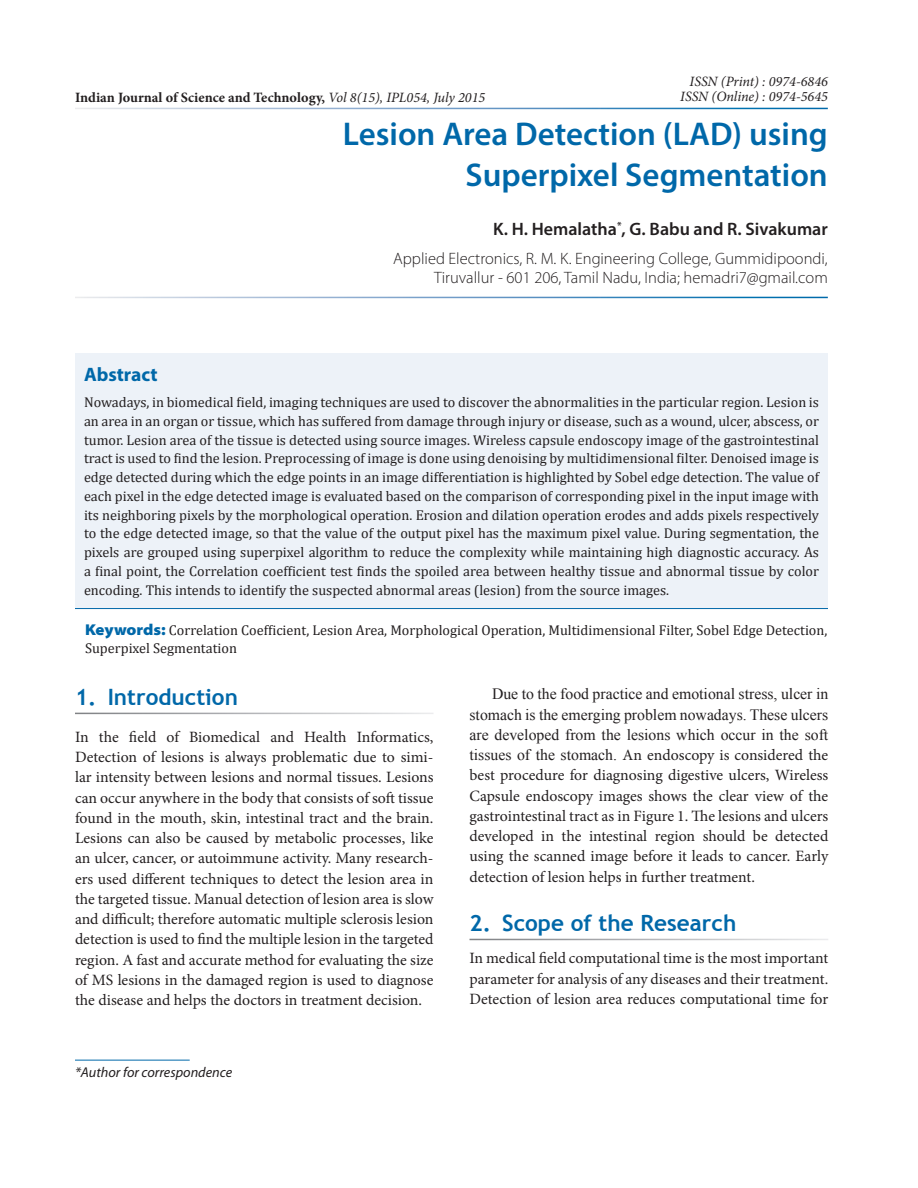
<style>
.page{position:relative;width:918px;height:1188px;background:#fff}
.page>*{position:absolute;margin:0;border:0;box-sizing:border-box;transform-origin:0 0}
.AT{font:600 33px/40.5px "Myriad Pro";color:#0068a9;text-align:right}
.t1{font:700 22.5px "Trebuchet MS";color:#0068a9}
.Abs_Head{font:700 19.5px "Myriad Pro";color:#0068a9}
.Author{font:600 18px "Myriad Pro";color:#231f20}
.Affiliation{font:300 16.5px/19.5px "Myriad Pro";color:#231f20;text-align:right}
.Text{font:15.75px/20.2px "Minion Pro";color:#231f20;text-align:justify}
.Text_Ind{font:15.75px/20.2px "Minion Pro";color:#231f20;text-align:justify}
.Abs_Text1{font:14.25px/18.8px "Cambria";color:#231f20;text-align:justify}
.Keyword{font:14.25px/18.8px "Cambria";color:#231f20}
.t2{font:700 14.25px "Minion Pro";color:#231f20}
.t3{font:italic 14.25px "Minion Pro";color:#231f20}
.Footnote1{font:italic 14.25px "Myriad Pro";color:#231f20}
.s1{font-weight:400;font-style:italic}
.s2{font-family:"Myriad Pro";font-weight:900;font-stretch:semi-expanded;font-size:15.75px;color:#0068a9}
.s3{font-family:"Times New Roman"}
</style>
<div class="page">
<div style="left:75px;top:353px;width:753px;height:255px;background:#edf2f8"></div>
<hr style="left:75px;top:608px;width:753px;height:1px;background:#0068a9">
<hr style="left:75px;top:1060px;width:115px;height:1px;background:#0068a9">
<p class="t3" style="left:690px;top:72px;width:140px">ISSN (Print) : 0974-6846</p>
<p class="t3" style="left:680px;top:87px;width:149px">ISSN (Online) : 0974-5645</p>
<p class="AT" style="left:343px;top:113px;width:486px">Lesion Area Detection (LAD) using<br>Superpixel Segmentation</p>
<p class="Author" style="left:493px;top:218px;width:336px">K. H. Hemalatha<sup>*</sup>, G. Babu and R. Sivakumar</p>
<p class="Affiliation" style="left:393px;top:248px;width:436px">Applied Electronics, R. M. K. Engineering College, Gummidipoondi,<br>Tiruvallur - 601 206, Tamil Nadu, India; hemadri7@gmail.com</p>
<p class="t2" style="left:75px;top:87px;width:412px">Indian Journal of Science and Technology, <span class="s1">Vol 8(15), IPL054, July 2015</span></p>
<p class="Abs_Head" style="left:84px;top:362px;width:75px">Abstract</p>
<p class="Abs_Text1" style="left:84px;top:393px;width:737px">Nowadays, in biomedical field, imaging techniques are used to discover the abnormalities in the particular region. Lesion is an area in an organ or tissue, which has suffered from damage through injury or disease, such as a wound, ulcer, abscess, or tumor. Lesion area of the tissue is detected using source images. Wireless capsule endoscopy image of the gastrointestinal tract is used to find the lesion. Preprocessing of image is done using denoising by multidimensional filter. Denoised image is edge detected during which the edge points in an image differentiation is highlighted by Sobel edge detection. The value of each pixel in the edge detected image is evaluated based on the comparison of corresponding pixel in the input image with its neighboring pixels by the morphological operation. Erosion and dilation operation erodes and adds pixels respectively to the edge detected image, so that the value of the output pixel has the maximum pixel value. During segmentation, the pixels are grouped using superpixel algorithm to reduce the complexity while maintaining high diagnostic accuracy. As a final point, the Correlation coefficient test finds the spoiled area between healthy tissue and abnormal tissue by color encoding. This intends to identify the suspected abnormal areas (lesion) from the source images.</p>
<p class="Keyword" style="left:85px;top:620px;width:744px"><span class="s2">Keywords:</span> Correlation Coefficient, Lesion Area, Morphological Operation, Multidimensional Filter, Sobel Edge Detection,<br>Superpixel Segmentation</p>
<p class="Text_Ind" style="left:470px;top:684px;width:360px;text-indent:22px"><span class="s3">Due to the food practice and emotional stress, ulcer in stomach is the emerging problem nowadays. These ulcers are developed from the lesions which occur in the soft tissues of the stomach.</span> An endoscopy is considered the best procedure for diagnosing digestive ulcers, Wireless Capsule endoscopy images shows the clear view of the gastrointestinal tract as in Figure 1. The lesions and ulcers developed in the intestinal region should be detected using the scanned image before it leads to cancer. Early detection of lesion helps in further treatment.</p>
<h1 class="t1" style="left:470px;top:909px;width:268px">2. Scope of the Research</h1>
<p class="Text" style="left:470px;top:948px;width:360px">In medical field computational time is the most important parameter for analysis of any diseases and their treatment.<br>Detection of lesion area reduces computational time for</p>
<h1 class="t1" style="left:75px;top:683px;width:164px">1. Introduction</h1>
<p class="Text" style="left:75px;top:727px;width:360px">In the field of Biomedical and Health Informatics, Detection of lesions is always problematic due to simi&shy;lar intensity between lesions and normal tissues. Lesions can occur anywhere in the body that consists of soft tissue found in the mouth, skin, intestinal tract and the brain.<br>Lesions can also be caused by metabolic processes, like an ulcer, cancer, or autoimmune activity. Many research&shy;ers used different techniques to detect the lesion area in the targeted tissue. Manual detection of lesion area is slow and difficult; therefore automatic multiple sclerosis lesion detection is used to find the multiple lesion in the targeted region. A fast and accurate method for evaluating the size of MS lesions in the damaged region is used to diagnose the disease and helps the doctors in treatment decision.</p>
<p class="Footnote1" style="left:75px;top:1065px;width:159px">*Author for correspondence</p>
</div>
